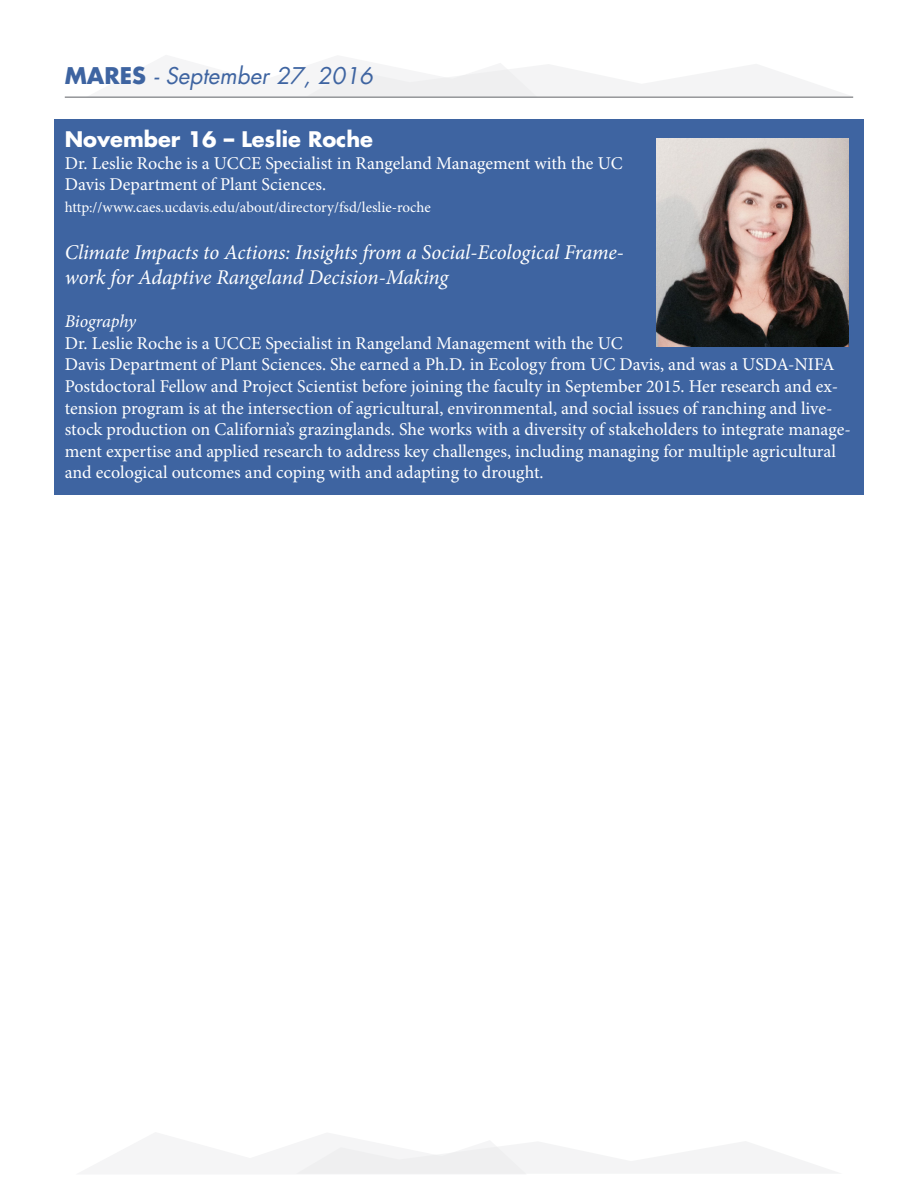
<style>
.page{position:relative;width:918px;height:1188px;background:#fff}
.page>*{position:absolute;margin:0;border:0;box-sizing:border-box;transform-origin:0 0}
.t1{font:italic 22.5px "Futura UC Davis";color:#3e64a1}
.t2{font:italic 21px/25.2px "Minion Pro";letter-spacing:-.01em;color:#fff}
.t3{font:700 21px "Futura UC Davis";color:#fff}
.t4{font:18px/21.6px "Minion Pro";color:#fff}
.t5{font:italic 18px "Minion Pro";letter-spacing:-.01em;color:#fff}
.t6{font:15px "Minion Pro";color:#fff}
.s1{font-weight:700;font-style:normal}
</style>
<div class="page">
<svg style="left:307px;top:64px;width:542px;height:32px"></svg>
<hr style="left:65px;top:96px;width:788px;height:2px;background:#939598">
<div style="left:54px;top:119px;width:810px;height:376px;background:#3e64a1"></div>
<img style="left:657px;top:138px;width:191px;height:209px">
<svg style="left:296px;top:1142px;width:542px;height:32px"></svg>
<p class="t1" style="left:65px;top:61px;width:310px"><span class="s1">MARES</span> - September 27, 2016</p>
<p class="t3" style="left:65px;top:125px;width:310px">November 16 – Leslie Roche</p>
<p class="t4" style="left:65px;top:152px;width:560px">Dr. Leslie Roche is a UCCE Specialist in Rangeland Management with the UC<br>Davis Department of Plant Sciences.</p>
<p class="t6" style="left:65px;top:197px;width:368px">http://www.caes.ucdavis.edu/about/directory/fsd/leslie-roche</p>
<p class="t2" style="left:65px;top:239px;width:561px">Climate Impacts to Actions: Insights from a Social-Ecological Frame&shy;work for Adaptive Rangeland Decision-Making</p>
<p class="t5" style="left:65px;top:309px;width:73px">Biography</p>
<p class="t4" style="left:65px;top:332px;width:787px">Dr. Leslie Roche is a UCCE Specialist in Rangeland Management with the UC<br>Davis Department of Plant Sciences. She earned a Ph.D. in Ecology from UC Davis, and was a USDA-NIFA Postdoctoral Fellow and Project Scientist before joining the faculty in September 2015. Her research and ex&shy;tension program is at the intersection of agricultural, environmental, and social issues of ranching and live&shy;stock production on California’s grazinglands. She works with a diversity of stakeholders to integrate manage&shy;ment expertise and applied research to address key challenges, including managing for multiple agricultural and ecological outcomes and coping with and adapting to drought.</p>
</div>
